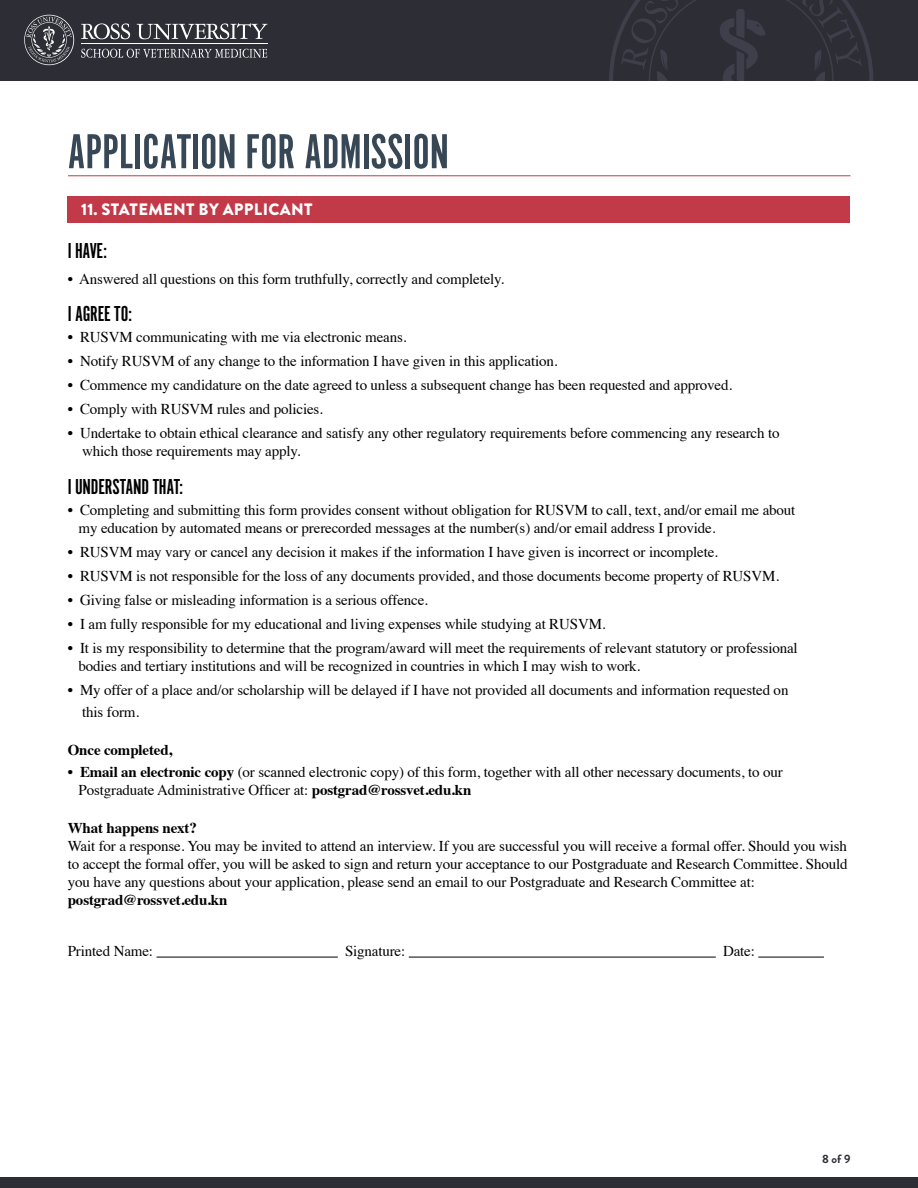
<style>
.page{position:relative;width:918px;height:1188px;background:#fff}
.page>*{position:absolute;margin:0;border:0;box-sizing:border-box;transform-origin:0 0}
.t1{font:51px "Alternate Got No 1 D";color:#374756}
.t2{font:22.5px "Alternate Got No 1 D";letter-spacing:-.01em;color:#000}
.t3{font:900 16.5px "Brandon Grotesque";letter-spacing:.02em;color:#fff}
.t4{font:15px/18px "Times";letter-spacing:-.01em;color:#000}
.t5{font:700 15px "Times";letter-spacing:-.01em;color:#000}
.t6{font:700 12px "Brandon Grotesque";color:#2c2d35}
.s1{font-weight:700}
</style>
<div class="page">
<div style="left:0;top:0;width:918px;height:81px;background:#2c2d35"></div>
<svg style="left:609px;top:0;width:264px;height:81px"></svg>
<svg style="left:81px;top:23px;width:49px;height:16px"></svg>
<svg style="left:137px;top:23px;width:130px;height:17px"></svg>
<hr style="left:81px;top:43px;width:187px;height:1px;background:#fff">
<svg style="left:81px;top:49px;width:186px;height:9px"></svg>
<svg style="left:24px;top:15px;width:50px;height:50px"></svg>
<hr style="left:68px;top:175px;width:782px;height:1px;background:#c23948">
<div style="left:0;top:1177px;width:918px;height:11px;background:#2c2d35"></div>
<div style="left:68px;top:196px;width:782px;height:28px;background:#c23948"></div>
<hr style="left:157px;top:957px;width:181px;height:1px;background:#000">
<hr style="left:409px;top:957px;width:307px;height:1px;background:#000">
<hr style="left:758px;top:957px;width:66px;height:1px;background:#000">
<h1 class="t1" style="left:68px;top:126px;width:383px">APPLICATION FOR ADMISSION</h1>
<p class="t3" style="left:81px;top:198px;width:233px">11. STATEMENT BY APPLICANT</p>
<h2 class="t2" style="left:68px;top:240px;width:41px">I HAVE:</h2>
<p class="t4" style="left:68px;top:269px;width:438px">• Answered all questions on this form truthfully, correctly and completely.</p>
<h2 class="t2" style="left:68px;top:303px;width:66px">I AGREE TO:</h2>
<p class="t4" style="left:68px;top:327px;width:340px">• RUSVM communicating with me via electronic means.</p>
<p class="t4" style="left:68px;top:351px;width:491px">• Notify RUSVM of any change to the information I have given in this application.</p>
<p class="t4" style="left:68px;top:375px;width:666px">• Commence my candidature on the date agreed to unless a subsequent change has been requested and approved.</p>
<p class="t4" style="left:68px;top:399px;width:257px">• Comply with RUSVM rules and policies.</p>
<p class="t4" style="left:82px;top:423px;width:699px;text-indent:-14px">• Undertake to obtain ethical clearance and satisfy any other regulatory requirements before commencing any research to which those requirements may apply.</p>
<h2 class="t2" style="left:68px;top:475px;width:117px">I UNDERSTAND THAT:</h2>
<p class="t4" style="left:79px;top:500px;width:718px;text-indent:-11px">• Completing and submitting this form provides consent without obligation for RUSVM to call, text, and/or email me about my education by automated means or prerecorded messages at the number(s) and/or email address I provide.</p>
<p class="t4" style="left:68px;top:542px;width:652px">• RUSVM may vary or cancel any decision it makes if the information I have given is incorrect or incomplete.</p>
<p class="t4" style="left:68px;top:566px;width:713px">• RUSVM is not responsible for the loss of any documents provided, and those documents become property of RUSVM.</p>
<p class="t4" style="left:68px;top:590px;width:362px">• Giving false or misleading information is a serious offence.</p>
<p class="t4" style="left:68px;top:614px;width:539px">• I am fully responsible for my educational and living expenses while studying at RUSVM.</p>
<p class="t4" style="left:79px;top:638px;width:721px;text-indent:-11px">• It is my responsibility to determine that the program/award will meet the requirements of relevant statutory or professional bodies and tertiary institutions and will be recognized in countries in which I may wish to work.</p>
<p class="t4" style="left:82px;top:677px;width:708px;line-height:22.5px;text-indent:-14px">• My offer of a place and/or scholarship will be delayed if I have not provided all documents and information requested on this form.</p>
<p class="t5" style="left:68px;top:736px;width:106px">Once completed,</p>
<p class="t4" style="left:79px;top:762px;width:706px;text-indent:-11px">• <span class="s1">Email an electronic copy</span> (or scanned electronic copy) of this form, together with all other necessary documents, to our<br>Postgraduate Administrative Officer at: <span class="s1">postgrad@rossvet.edu.kn</span></p>
<p class="t5" style="left:68px;top:814px;width:131px">What happens next?</p>
<p class="t4" style="left:68px;top:836px;width:781px;text-align:justify">Wait for a response. You may be invited to attend an interview. If you are successful you will receive a formal offer. Should you wish to accept the formal offer, you will be asked to sign and return your acceptance to our Postgraduate and Research Committee. Should you have any questions about your application, please send an email to our Postgraduate and Research Committee at:</p>
<p class="t5" style="left:68px;top:886px;width:161px">postgrad@rossvet.edu.kn</p>
<p class="t4" style="left:68px;top:941px;width:87px">Printed Name:</p>
<p class="t4" style="left:345px;top:941px;width:62px">Signature:</p>
<p class="t4" style="left:723px;top:941px;width:33px">Date:</p>
<p class="t6" style="left:822px;top:1150px;width:30px">8 of 9</p>
</div>
